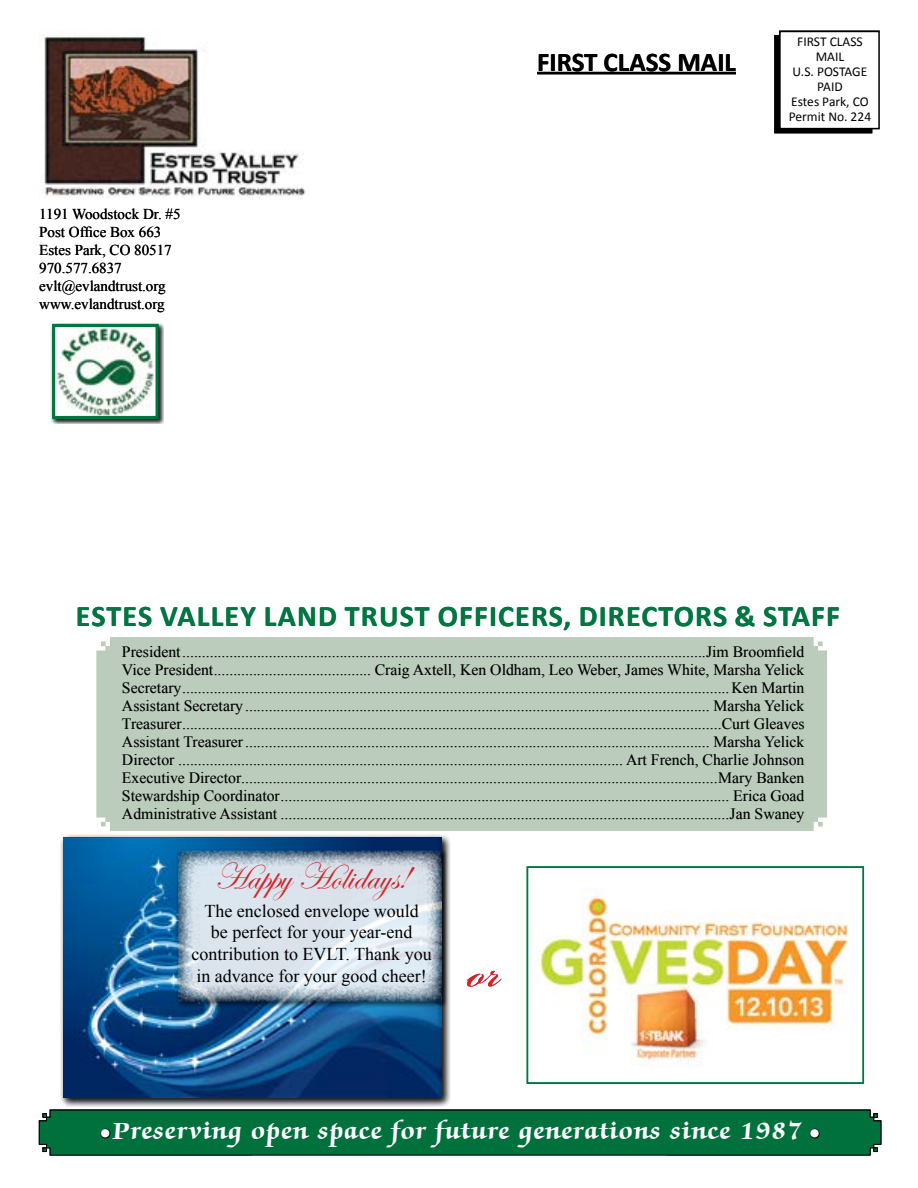
<style>
.page{position:relative;width:918px;height:1188px;background:#fff}
.page>*{position:absolute;margin:0;border:0;box-sizing:border-box;transform-origin:0 0}
.t1{font:72px "Beautiful ES";color:#d2232a}
.t2{font:37.5px "Edwardian Script ITC";color:#d2232a}
.t3{font:700 30px "Calibri";letter-spacing:.04em;color:#027642}
.t4{font:700 27px "Zapf Chancery IT Cby BT";letter-spacing:.05em;color:#fff}
.t5{font:700 27px "Calibri";color:#000}
.t6{font:18px/21.6px "Times New Roman";color:#000;text-align:center}
.t7{font:15.75px/18px "Times New Roman";color:#000;text-align:justify}
.t8{font:15px/18px "Times New Roman";color:#000}
.t9{font:13.5px/15px "Calibri";color:#000;text-align:center}
.t10{font:9px "Zapf Dingbats IT Cby BT";color:#fff}
</style>
<div class="page">
<div style="left:96px;top:637px;width:731px;height:194px;background:#bbccbd"></div>
<div style="left:527px;top:866px;width:337px;height:218px;border:2px solid #027642"></div>
<div style="left:59px;top:834px;width:392px;height:273px;background:#000;opacity:.75"></div>
<img style="left:538px;top:894px;width:311px;height:172px">
<hr style="left:537px;top:72px;width:199px;height:2px;background:#000">
<div style="left:775px;top:36px;width:97px;height:97px;background:#000"></div>
<div style="left:774px;top:35px;width:98px;height:98px;border:2px solid #000"></div>
<div style="left:780px;top:31px;width:99px;height:98px;background:#fff"></div>
<div style="left:779px;top:31px;width:101px;height:98px;border:2px solid #000"></div>
<div style="left:176px;top:849px;width:271px;height:159px;background:#000;opacity:.65"></div>
<svg style="left:178px;top:851px;width:263px;height:151px;background:#c6d2dc"></svg>
<svg style="left:39px;top:1109px;width:843px;height:47px;background:#046c3c"></svg>
<img style="left:42px;top:35px;width:264px;height:163px">
<div style="left:50px;top:322px;width:114px;height:102px;background:#000;opacity:.65"></div>
<img style="left:56px;top:328px;width:99px;height:87px">
<div style="left:52px;top:324px;width:107px;height:95px;border:3px solid #027642"></div>
<p class="t8" style="left:39px;top:205px;width:143px">1191 Woodstock Dr. #5<br>Post Office Box 663<br>Estes Park, CO 80517<br>970.577.6837 evlt@evlandtrust.org www.evlandtrust.org</p>
<h3 class="t5" style="left:537px;top:45px;width:200px">FIRST CLASS MAIL</h3>
<p class="t9" style="left:789px;top:34px;width:84px">FIRST CLASS<br>MAIL<br>U.S. POSTAGE<br>PAID<br>Estes Park, CO<br>Permit No. 224</p>
<h3 class="t3" style="left:76px;top:597px;width:765px">ESTES VALLEY LAND TRUST OFFICERS, DIRECTORS &amp; STAFF</h3>
<p class="t7" style="left:122px;top:643px;width:684px">President.....................................................................................................................................Jim Broomfield Vice President........................................ Craig Axtell, Ken Oldham, Leo Weber, James White, Marsha Yelick Secretary...........................................................................................................................................Ken Martin Assistant Secretary ...................................................................................................................... Marsha Yelick Treasurer.........................................................................................................................................Curt Gleaves Assistant Treasurer...................................................................................................................... Marsha Yelick Director ................................................................................................................. Art French, Charlie Johnson Executive Director.........................................................................................................................Mary Banken Stewardship Coordinator.................................................................................................................. Erica Goad Administrative Assistant ..................................................................................................................Jan Swaney</p>
<h2 class="t2" style="left:214px;top:857px;width:196px">Happy Holidays!</h2>
<p class="t6" style="left:192px;top:900px;width:242px">The enclosed envelope would<br>be perfect for your year-end contribution to EVLT. Thank you in advance for your good cheer!</p>
<h1 class="t1" style="left:468px;top:932px;width:34px">or</h1>
<h3 class="t4" style="left:104px;top:1117px;width:703px">● Preserving open space for future generations since 1987</h3>
<p class="t10" style="left:807px;top:1129px;width:10px">●</p>
<h3 class="t4" style="left:101px;top:1117px;width:703px">● Preserving open space for future generations since 1987</h3>
<p class="t10" style="left:810px;top:1129px;width:10px">●</p>
</div>
